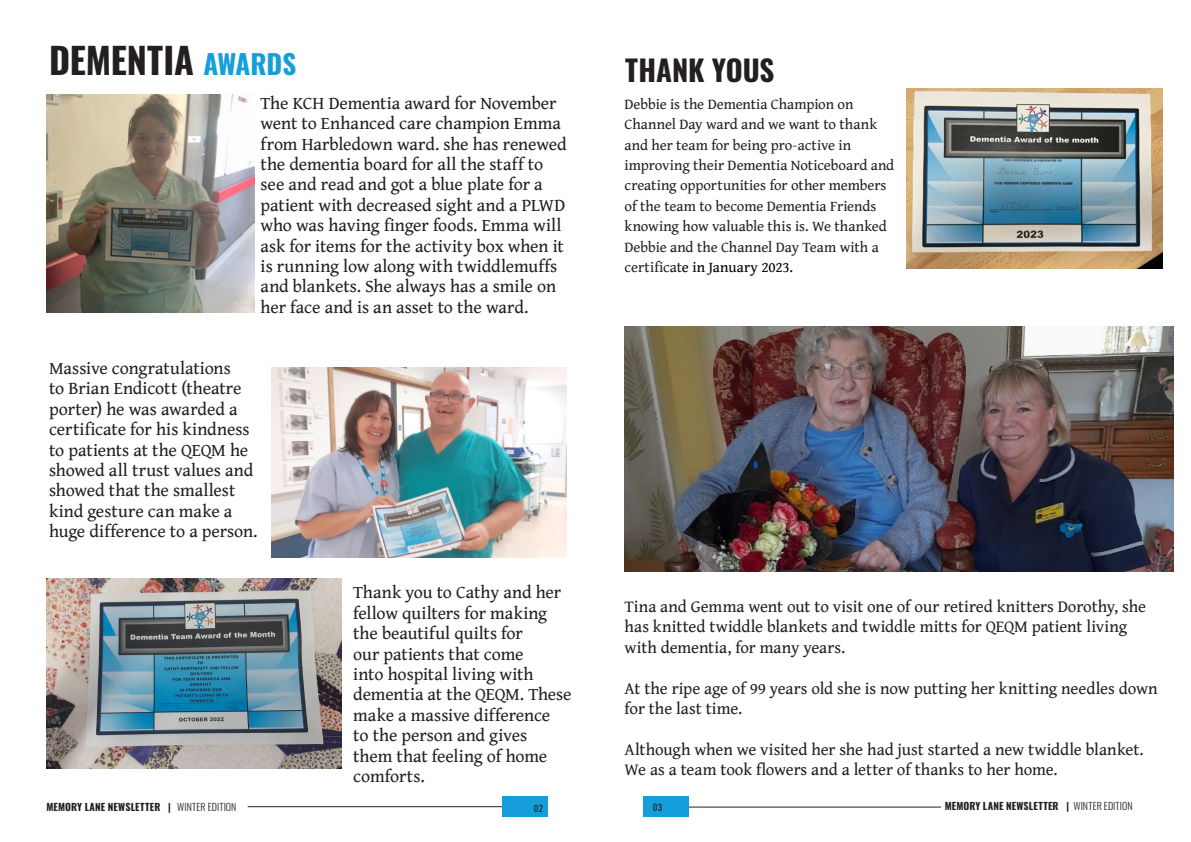
<style>
.page{position:relative;width:1191px;height:842px;background:#fff}
.page>*{position:absolute;margin:0;border:0;box-sizing:border-box;transform-origin:0 0}
.t1{font:700 36px "Oswald";color:#231f20}
.t2{font:700 29px "Oswald";letter-spacing:-.005em;color:#231f20}
.t3{font:18px/20.4px "Gentium Book Basic";letter-spacing:-.005em;color:#231f20}
.t4{font:17px/20.4px "Gentium Book Basic";letter-spacing:-.005em;color:#231f20}
.t5{font:15px/20.4px "Gentium Book Basic";letter-spacing:-.005em;color:#231f20}
.t6{font:700 10px "Oswald";letter-spacing:.015em;color:#231f20}
.t7{font:9px "Oswald";color:#231f20}
.s1{font-size:27px;color:#159eda}
.s2{color:#000}
.s3{font-weight:300}
</style>
<div class="page">
<img style="left:46px;top:94px;width:209px;height:219px">
<img style="left:906px;top:88px;width:256px;height:181px">
<img style="left:624px;top:326px;width:549px;height:245px">
<img style="left:46px;top:578px;width:296px;height:190px">
<img style="left:271px;top:367px;width:295px;height:191px">
<hr style="left:675px;top:807px;width:266px;height:1px;background:#231f20">
<hr style="left:248px;top:806px;width:299px;height:1px;background:#231f20">
<div style="left:502px;top:796px;width:45px;height:21px;background:#159eda"></div>
<div style="left:643px;top:796px;width:46px;height:21px;background:#159eda"></div>
<p class="t1" style="left:49px;top:42px;width:249px">DEMENTIA <span class="s1">AWARDS</span></p>
<p class="t3" style="left:261px;top:92px;width:307px">The KCH Dementia award for November went to Enhanced care champion Emma from Harbledown ward. she has renewed the dementia board for all the staff to see and read and got a blue plate for a patient with decreased sight and a PLWD who was having finger foods. Emma will ask for items for the activity box when it is running low along with twiddlemuffs and blankets. She always has a smile on her face and is an asset to the ward.</p>
<p class="t3" style="left:49px;top:357px;width:210px">Massive congratulations<br>to Brian Endicott (theatre porter) he was awarded a certificate for his kindness to patients at the QEQM he showed all trust values and showed that the smallest kind gesture can make a huge difference to a person.</p>
<p class="t3" style="left:353px;top:582px;width:220px">Thank you to Cathy and her fellow quilters for making the beautiful quilts for<br>our patients that come<br>into hospital living with dementia at the QEQM. These make a massive difference<br>to the person and gives<br>them that feeling of home comforts.</p>
<p class="t2" style="left:625px;top:55px;width:151px">THANK YOUS</p>
<p class="t5" style="left:624px;top:93px;width:271px">Debbie is the Dementia Champion on Channel Day ward and we want to thank and her team for being pro-active in improving their Dementia Noticeboard and creating opportunities for other members of the team to become Dementia Friends knowing how valuable this is. We thanked Debbie and the Channel Day Team with a certificat<span class="s2">e in January 2023.</span></p>
<p class="t4" style="left:624px;top:596px;width:523px">Tina and Gemma went out to visit one of our retired knitters Dorothy, she has knitted twiddle blankets and twiddle mitts for QEQM patient living with dementia, for many years.</p>
<p class="t4" style="left:624px;top:677px;width:535px">At the ripe age of 99 years old she is now putting her knitting needles down for the last time.</p>
<p class="t4" style="left:624px;top:739px;width:520px">Although when we visited her she had just started a new twiddle blanket.</p>
<p class="t4" style="left:624px;top:759px;width:434px">We as a team took flowers and a letter of thanks to her home.</p>
<p class="t6" style="left:46px;top:801px;width:191px">MEMORY LANE NEWSLETTER | <span class="s3">WINTER EDITION</span></p>
<p class="t7" style="left:534px;top:800px;width:11px">02</p>
<p class="t7" style="left:653px;top:799px;width:11px">03</p>
<p class="t6" style="left:944px;top:801px;width:189px">MEMORY LANE NEWSLETTER | <span class="s3">WINTER EDITION</span></p>
</div>
